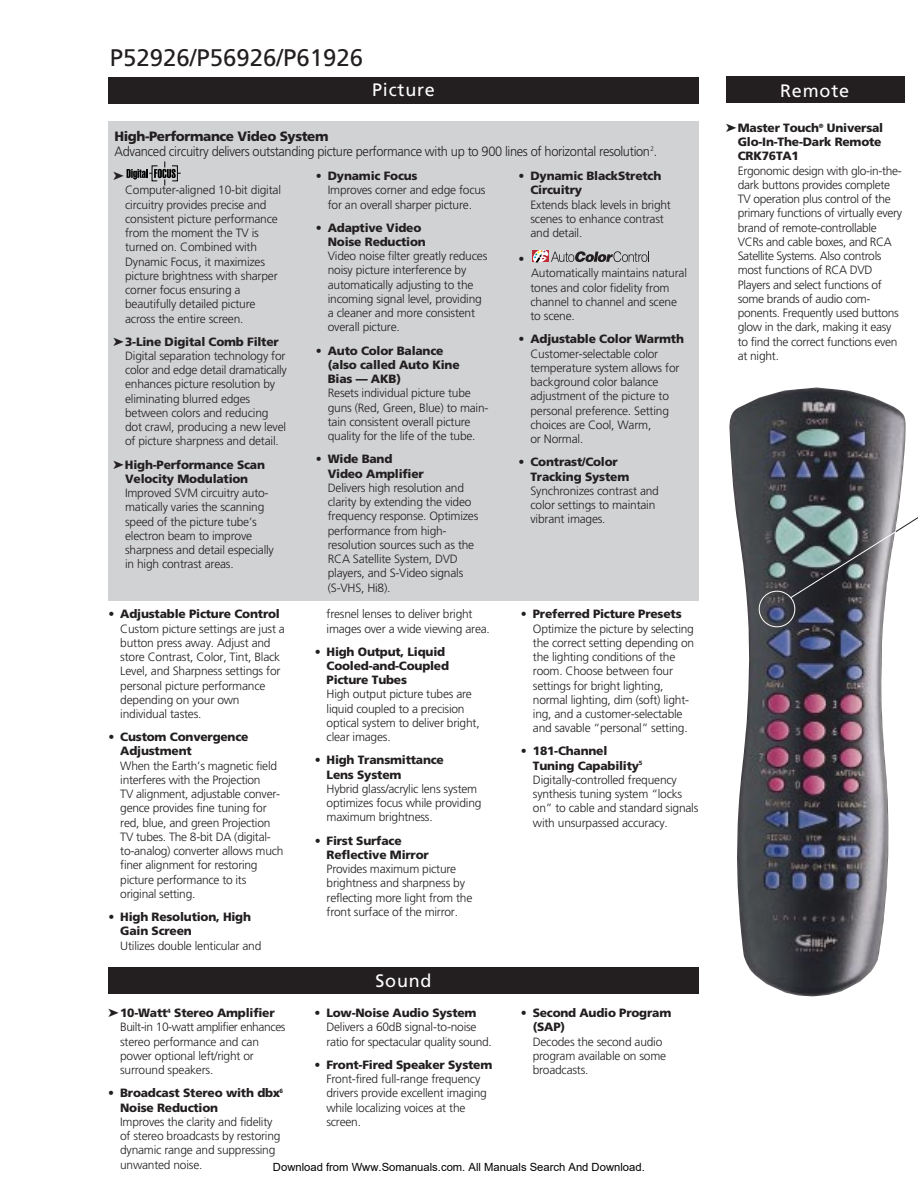
<style>
.page{position:relative;width:918px;height:1188px;background:#fff}
.page>*{position:absolute;margin:0;border:0;box-sizing:border-box;transform-origin:0 0}
.t1{font:24px "Frutiger";color:#231f20}
.t2{font:18px "Frutiger";letter-spacing:.045em;color:#fff}
.t3{font:300 13.5px/15px "Frutiger";letter-spacing:-.03em;color:#231f20;scale:.95 1}
.t4{font:300 12px/14.2px "Frutiger";letter-spacing:-.02em;color:#231f20}
.t5{font:900 12px/14.2px "Frutiger";letter-spacing:-.02em;color:#231f20}
.t6{font:11.25px "Arial";color:#000}
.s1{font-weight:900}
</style>
<div class="page">
<img style="left:729px;top:387px;width:177px;height:609px">
<div style="left:108px;top:77px;width:591px;height:27px;background:#231f20"></div>
<div style="left:726px;top:76px;width:178px;height:28px;background:#231f20"></div>
<div style="left:108px;top:967px;width:591px;height:27px;background:#231f20"></div>
<div style="left:108px;top:122px;width:590px;height:479px;background:#d1d2d4"></div>
<svg style="left:532px;top:250px;width:117px;height:12px"></svg>
<div style="left:759px;top:591px;width:36px;height:36px;border:1px solid #fff;border-radius:50%"></div>
<svg style="left:790px;top:505px;width:128px;height:94px"></svg>
<svg style="left:126px;top:161px;width:55px;height:24px"></svg>
<h1 class="t1" style="left:110px;top:48px;width:255px">P52926/P56926/P61926</h1>
<h2 class="t2" style="left:372px;top:83px;width:64px">Picture</h2>
<h2 class="t2" style="left:780px;top:83px;width:70px">Remote</h2>
<p class="t3" style="left:114px;top:130px;width:573px"><span class="s1">High-Performance Video System<br></span>Advanced circuitry delivers outstanding picture performance with up to 900 lines of horizontal resolution<sup>2</sup>.</p>
<p class="t4" style="left:125px;top:184px;width:157px">Computer-aligned 10-bit digital circuitry provides precise and consistent picture performance from the moment the TV is turned on. Combined with<br>Dynamic Focus, it maximizes picture brightness with sharper corner focus ensuring a beautifully detailed picture across the entire screen.</p>
<p class="t4" style="left:125px;top:335px;width:163px;text-indent:-12px">➤<span class="s1">3-Line Digital Comb Filter<br></span>Digital separation technology for color and edge detail dramatically enhances picture resolution by eliminating blurred edges between colors and reducing dot crawl, producing a new level of picture sharpness and detail.</p>
<p class="t5" style="left:113px;top:458px;width:153px;text-align:center">➤High-Performance Scan<br>Velocity Modulation</p>
<p class="t4" style="left:125px;top:487px;width:150px">Improved SVM circuitry auto&shy;matically varies the scanning speed of the picture tube’s electron beam to improve sharpness and detail especially in high contrast areas.</p>
<p class="t5" style="left:108px;top:608px;width:173px">• Adjustable Picture Control</p>
<p class="t4" style="left:120px;top:622px;width:166px">Custom picture settings are just a button press away. Adjust and store Contrast, Color, Tint, Black<br>Level, and Sharpness settings for personal picture performance depending on your own individual tastes.</p>
<p class="t5" style="left:120px;top:731px;width:130px;text-indent:-12px">• Custom Convergence<br>Adjustment</p>
<p class="t4" style="left:120px;top:759px;width:165px">When the Earth’s magnetic field interferes with the Projection<br>TV alignment, adjustable conver&shy;gence provides fine tuning for red, blue, and green Projection<br>TV tubes. The 8-bit DA (digital&shy;to-analog) converter allows much finer alignment for restoring picture performance to its original setting.</p>
<p class="t5" style="left:120px;top:911px;width:132px;text-indent:-12px">• High Resolution, High<br>Gain Screen</p>
<p class="t4" style="left:120px;top:939px;width:143px">Utilizes double lenticular and</p>
<p class="t5" style="left:316px;top:170px;width:103px">• Dynamic Focus</p>
<p class="t4" style="left:328px;top:184px;width:159px">Improves corner and edge focus for an overall sharper picture.</p>
<p class="t5" style="left:328px;top:221px;width:100px;text-indent:-12px">• Adaptive Video<br>Noise Reduction</p>
<p class="t4" style="left:328px;top:250px;width:161px">Video noise filter greatly reduces noisy picture interference by automatically adjusting to the incoming signal level, providing a cleaner and more consistent overall picture.</p>
<p class="t5" style="left:328px;top:344px;width:133px;text-indent:-12px">• Auto Color Balance (also called Auto Kine<br>Bias — AKB)</p>
<p class="t4" style="left:328px;top:387px;width:162px">Resets individual picture tube guns (Red, Green, Blue) to main&shy;tain consistent overall picture quality for the life of the tube.</p>
<p class="t5" style="left:328px;top:453px;width:98px;text-indent:-12px">• Wide Band<br>Video Amplifier</p>
<p class="t4" style="left:328px;top:482px;width:152px">Delivers high resolution and clarity by extending the video frequency response. Optimizes performance from high&shy;resolution sources such as the<br>RCA Satellite System, DVD players, and S-Video signals (S-VHS, Hi8).</p>
<p class="t4" style="left:327px;top:608px;width:165px">fresnel lenses to deliver bright images over a wide viewing area.</p>
<p class="t5" style="left:327px;top:645px;width:124px;text-indent:-12px">• High Output, Liquid<br>Cooled-and-Coupled<br>Picture Tubes</p>
<p class="t4" style="left:327px;top:688px;width:155px">High output picture tubes are liquid coupled to a precision optical system to deliver bright, clear images.</p>
<p class="t5" style="left:327px;top:754px;width:119px;text-indent:-12px">• High Transmittance<br>Lens System</p>
<p class="t4" style="left:327px;top:783px;width:156px">Hybrid glass/acrylic lens system optimizes focus while providing maximum brightness.</p>
<p class="t5" style="left:327px;top:834px;width:104px;text-indent:-12px">• First Surface<br>Reflective Mirror</p>
<p class="t4" style="left:327px;top:863px;width:147px">Provides maximum picture brightness and sharpness by reflecting more light from the front surface of the mirror.</p>
<h2 class="t2" style="left:375px;top:973px;width:58px">Sound</h2>
<p class="t5" style="left:531px;top:170px;width:132px;text-indent:-12px">• Dynamic BlackStretch<br>Circuitry</p>
<p class="t4" style="left:531px;top:198px;width:142px">Extends black levels in bright scenes to enhance contrast and detail.</p>
<p class="t5" style="left:519px;top:253px;width:7px">•</p>
<p class="t4" style="left:531px;top:267px;width:158px">Automatically maintains natural tones and color fidelity from channel to channel and scene to scene.</p>
<p class="t5" style="left:519px;top:333px;width:167px">• Adjustable Color Warmth</p>
<p class="t4" style="left:531px;top:347px;width:150px">Customer-selectable color temperature system allows for background color balance adjustment of the picture to personal preference. Setting choices are Cool, Warm,<br>or Normal.</p>
<p class="t5" style="left:531px;top:456px;width:100px;text-indent:-12px">• Contrast/Color<br>Tracking System</p>
<p class="t4" style="left:531px;top:485px;width:130px">Synchronizes contrast and color settings to maintain vibrant images.</p>
<p class="t5" style="left:521px;top:608px;width:162px">• Preferred Picture Presets</p>
<p class="t4" style="left:533px;top:622px;width:163px">Optimize the picture by selecting the correct setting depending on the lighting conditions of the room. Choose between four settings for bright lighting, normal lighting, dim (soft) light&shy;ing, and a customer-selectable and savable “personal” setting.</p>
<p class="t4" style="left:533px;top:745px;width:167px;text-indent:-12px"><span class="s1">• 181-Channel<br>Tuning Capability</span><sup>5<br></sup>Digitally-controlled frequency synthesis tuning system “locks on” to cable and standard signals with unsurpassed accuracy.</p>
<p class="t4" style="left:120px;top:1007px;width:167px;text-indent:-12px">➤<span class="s1">10-Watt</span><sup>4</sup> <span class="s1">Stereo Amplifier<br></span>Built-in 10-watt amplifier enhances stereo performance and can power optional left/right or surround speakers.</p>
<p class="t5" style="left:120px;top:1087px;width:165px;text-indent:-12px">• Broadcast Stereo with dbx<sup>6<br></sup>Noise Reduction</p>
<p class="t4" style="left:120px;top:1115px;width:162px">Improves the clarity and fidelity of stereo broadcasts by restoring dynamic range and suppressing unwanted noise.</p>
<p class="t5" style="left:314px;top:1007px;width:164px">• Low-Noise Audio System</p>
<p class="t4" style="left:326px;top:1021px;width:167px">Delivers a 60dB signal-to-noise ratio for spectacular quality sound.</p>
<p class="t5" style="left:314px;top:1058px;width:179px">• Front-Fired Speaker System</p>
<p class="t4" style="left:326px;top:1073px;width:162px">Front-fired full-range frequency drivers provide excellent imaging while localizing voices at the screen.</p>
<p class="t5" style="left:533px;top:1007px;width:140px;text-indent:-12px">• Second Audio Program (SAP)</p>
<p class="t4" style="left:533px;top:1035px;width:135px">Decodes the second audio program available on some broadcasts.</p>
<p class="t6" style="left:273px;top:1160px;width:373px">Download from Www.Somanuals.com. All Manuals Search And Download.</p>
<p class="t5" style="left:738px;top:122px;width:147px;text-indent:-12px">➤Master Touch<sup>®</sup> Universal<br>Glo-In-The-Dark Remote<br>CRK76TA1</p>
<p class="t4" style="left:738px;top:164px;width:166px">Ergonomic design with glo-in-the&shy;dark buttons provides complete<br>TV operation plus control of the primary functions of virtually every brand of remote-controllable<br>VCRs and cable boxes, and RCA<br>Satellite Systems. Also controls most functions of RCA DVD<br>Players and select functions of some brands of audio com&shy;ponents. Frequently used buttons glow in the dark, making it easy to find the correct functions even at night.</p>
</div>
